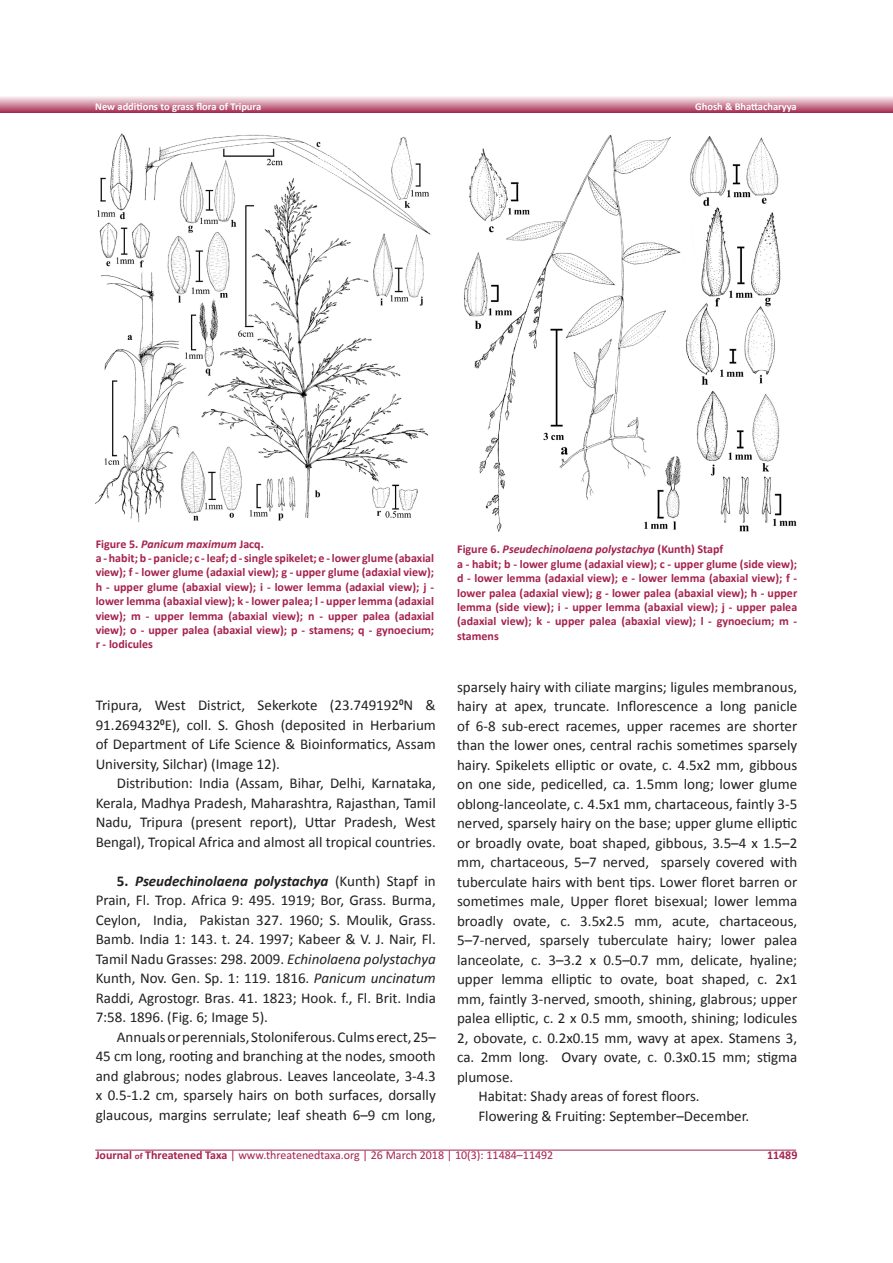
<style>
.page{position:relative;width:893px;height:1263px;background:#fff}
.page>*{position:absolute;margin:0;border:0;box-sizing:border-box;transform-origin:0 0}
.heading_1{font:15px/19.5px "Calibri";color:#231f20;text-align:justify}
.t1{font:700 12px/14.4px "Calibri";color:#a5234c;text-align:justify}
.t2{font:12px "Calibri 2";color:#a5234c}
.t3{font:12px "Calibri Bold Italic 2";color:#a5234c}
.t4{font:700 10.5px "Calibri";letter-spacing:-.005em;color:#fff}
.s1{font-family:"Calibri";font-weight:700}
.s2{font-weight:700}
.s3{font-family:"Calibri Bold Italic 2"}
.s4{font-style:italic}
.s5{font-family:"Calibri Bold 2"}
.s6{font-family:"Calibri Bold 2";font-size:9px}
</style>
<div class="page">
<hr style="left:95px;top:1150px;width:701px;height:1px;background:#a5234c">
<svg style="left:0;top:96px;width:893px;height:17px;background:#d08da2"></svg>
<img style="left:96px;top:133px;width:335px;height:390px">
<img style="left:464px;top:135px;width:333px;height:397px">
<p class="t4" style="left:95px;top:100px;width:168px">New additions to grass flora of Tripura</p>
<p class="t4" style="left:695px;top:100px;width:103px">Ghosh &amp; Bhattacharyya</p>
<p class="t3" style="left:96px;top:536px;width:170px"><span class="s1">Figure 5.</span> Panicum maximum <span class="s1">Jacq.</span></p>
<p class="t1" style="left:96px;top:551px;width:340px">a - habit; b - panicle; c - leaf; d - single spikelet; e - lower glume (abaxial view); f - lower glume (adaxial view); g - upper glume (adaxial view); h - upper glume (abaxial view); i - lower lemma (adaxial view); j - lower lemma (abaxial view); k - lower palea; l - upper lemma (adaxial view); m - upper lemma (abaxial view); n - upper palea (adaxial view); o - upper palea (abaxial view); p - stamens; q - gynoecium; r - lodicules</p>
<p class="heading_1" style="left:96px;top:695px;width:342px">Tripura, West District, Sekerkote (23.749192<sup>0</sup>N &amp; 91.269432<sup>0</sup>E), coll. S. Ghosh (deposited in Herbarium of Department of Life Science &amp; Bioinformatics, Assam University, Silchar) (Image 12).</p>
<p class="heading_1" style="left:96px;top:773px;width:342px;text-indent:21px">Distribution: India (Assam, Bihar, Delhi, Karnataka, Kerala, Madhya Pradesh, Maharashtra, Rajasthan, Tamil Nadu, Tripura (present report), Uttar Pradesh, West Bengal), Tropical Africa and almost all tropical countries.</p>
<p class="heading_1" style="left:96px;top:871px;width:342px;text-indent:21px"><span class="s2">5.</span> <span class="s3">Pseudechinolaena polystachya</span> (Kunth) Stapf in Prain, Fl. Trop. Africa 9: 495. 1919; Bor, Grass. Burma, Ceylon, India, Pakistan 327. 1960; S. Moulik, Grass.<br>Bamb. India 1: 143. t. 24. 1997; Kabeer &amp; V. J. Nair, Fl.<br>Tamil Nadu Grasses: 298. 2009. <span class="s4">Echinolaena polystachya </span>Kunth, Nov. Gen. Sp. 1: 119. 1816. <span class="s4">Panicum uncinatum </span>Raddi, Agrostogr. Bras. 41. 1823; Hook. f., Fl. Brit. India 7:58. 1896. (Fig. 6; Image 5).</p>
<p class="heading_1" style="left:96px;top:1027px;width:342px;text-indent:21px">Annuals or perennials, Stoloniferous. Culms erect, 25– 45 cm long, rooting and branching at the nodes, smooth and glabrous; nodes glabrous. Leaves lanceolate, 3-4.3 x 0.5-1.2 cm, sparsely hairs on both surfaces, dorsally glaucous, margins serrulate; leaf sheath 6–9 cm long,</p>
<p class="t3" style="left:457px;top:542px;width:268px"><span class="s1">Figure 6.</span> Pseudechinolaena polystachya <span class="s1">(Kunth) Stapf</span></p>
<p class="t1" style="left:457px;top:557px;width:342px">a - habit; b - lower glume (adaxial view); c - upper glume (side view); d - lower lemma (adaxial view); e - lower lemma (abaxial view); f - lower palea (adaxial view); g - lower palea (abaxial view); h - upper lemma (side view); i - upper lemma (abaxial view); j - upper palea (adaxial view); k - upper palea (abaxial view); l - gynoecium; m - stamens</p>
<p class="heading_1" style="left:457px;top:677px;width:342px">sparsely hairy with ciliate margins; ligules membranous, hairy at apex, truncate. Inflorescence a long panicle of 6-8 sub-erect racemes, upper racemes are shorter than the lower ones, central rachis sometimes sparsely hairy. Spikelets elliptic or ovate, c. 4.5x2 mm, gibbous on one side, pedicelled, ca. 1.5mm long; lower glume oblong-lanceolate, c. 4.5x1 mm, chartaceous, faintly 3-5 nerved, sparsely hairy on the base; upper glume elliptic or broadly ovate, boat shaped, gibbous, 3.5–4 x 1.5–2 mm, chartaceous, 5–7 nerved, sparsely covered with tuberculate hairs with bent tips. Lower floret barren or sometimes male, Upper floret bisexual; lower lemma broadly ovate, c. 3.5x2.5 mm, acute, chartaceous, 5–7-nerved, sparsely tuberculate hairy; lower palea lanceolate, c. 3–3.2 x 0.5–0.7 mm, delicate, hyaline; upper lemma elliptic to ovate, boat shaped, c. 2x1 mm, faintly 3-nerved, smooth, shining, glabrous; upper palea elliptic, c. 2 x 0.5 mm, smooth, shining; lodicules 2, obovate, c. 0.2x0.15 mm, wavy at apex. Stamens 3, ca. 2mm long. Ovary ovate, c. 0.3x0.15 mm; stigma plumose.</p>
<p class="heading_1" style="left:478px;top:1086px;width:223px">Habitat: Shady areas of forest floors.</p>
<p class="heading_1" style="left:478px;top:1106px;width:272px">Flowering &amp; Fruiting: September–December.</p>
<p class="t2" style="left:96px;top:1148px;width:459px"><span class="s5">Journal</span> <span class="s6">of</span> <span class="s5">Threatened Taxa</span> | www.threatenedtaxa.org | 26 March 2018 | 10(3): 11484–11492</p>
<p class="t1" style="left:767px;top:1148px;width:32px">11489</p>
</div>
